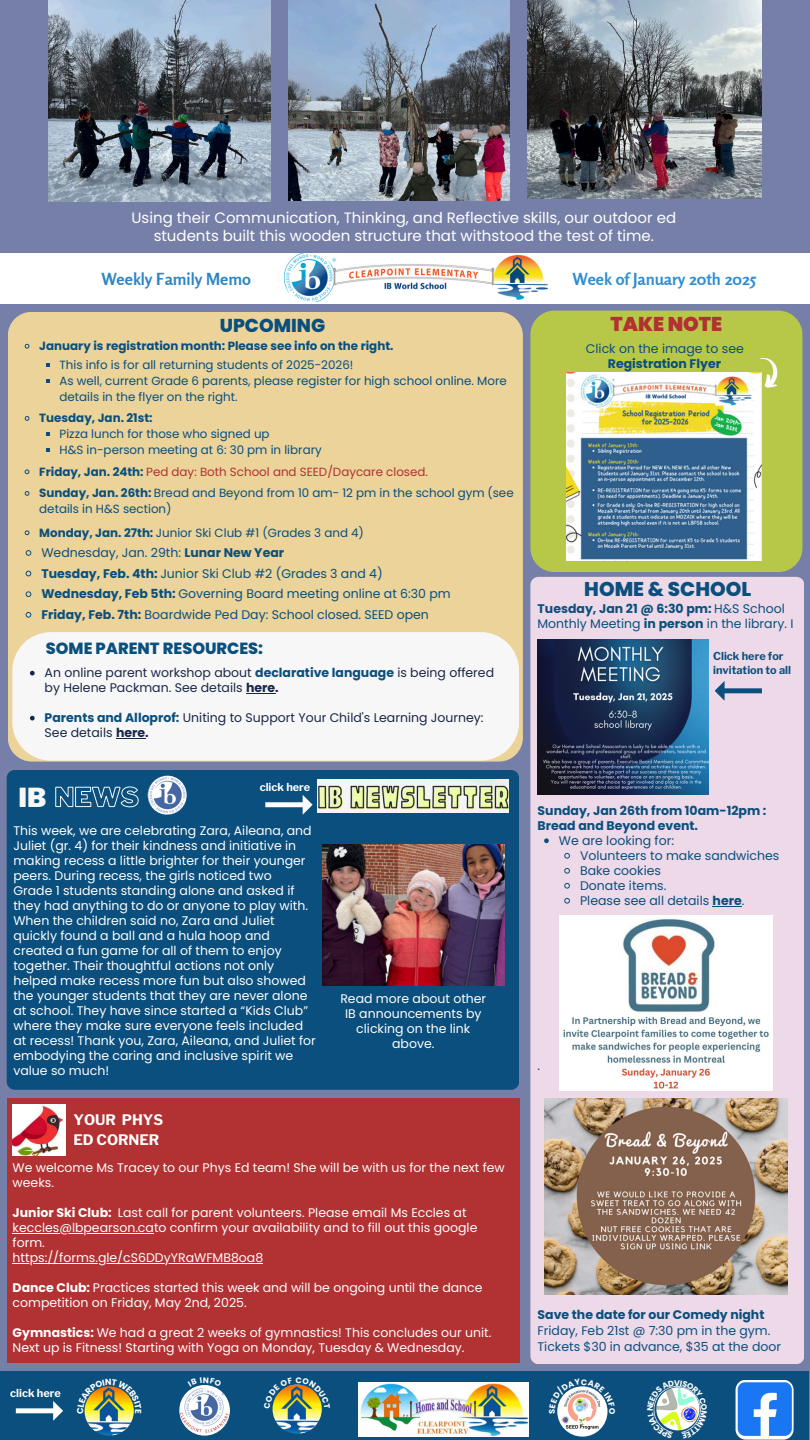
<style>
.page{position:relative;width:810px;height:1440px;background:#767fa7}
.page>*{position:absolute;margin:0;border:0;box-sizing:border-box;transform-origin:0 0}
.t1{font:800 19.88px "Poppins";color:#0a4f7d}
.t2{font:900 19.88px "Poppins";color:#b23133}
.t3{font:800 18.62px "Poppins";color:#0a4f7d}
.t4{font:700 16.62px "Rosario";color:#2f8dd1}
.t5{font:700 16.62px "Rosario";color:#2e85c4}
.t6{font:800 16.12px "Poppins";color:#0a4f7d}
.t7{font:15px/17.8px "Poppins";color:#fff;text-align:center}
.t8{font:700 14.38px/19.8px "Libre Franklin";color:#fff}
.t9{font:12.5px/15px "Poppins";color:#fff}
.t10{font:12.5px/16px "Poppins";color:#0a4f7d}
.t11{font:12.5px/15px "Poppins";color:#192746}
.t12{font:700 12.5px/15px "Poppins";color:#0a4f7d}
.t13{font:11.88px/16px "Poppins";color:#0a4f7d}
.t14{font:700 11.88px "Poppins";color:#0a4f7d}
.t15{font:11.88px "Poppins";color:#b23133}
.t16{font:700 10.88px/14.5px "Libre Franklin";color:#0a4f7d}
.t17{font:700 10.88px "Libre Franklin";color:#fff}
.s1{font-weight:700;color:#0a4f7d}
.s2{font-weight:700}
</style>
<div class="page">
<div style="left:0;top:254px;width:810px;height:50px;background:#fff"></div>
<div style="left:8px;top:312px;width:515px;height:450px;background:#ebd39a;border-radius:24px"></div>
<img style="left:284px;top:254px;width:264px;height:47px">
<div style="left:0;top:1371px;width:808px;height:68px;background:#0a4f7d"></div>
<img style="left:359px;top:1383px;width:169px;height:53px">
<img style="left:273px;top:1385px;width:49px;height:49px;border-radius:50%">
<img style="left:85px;top:1386px;width:49px;height:50px;border-radius:50%">
<img style="left:557px;top:1386px;width:51px;height:51px;border-radius:50%">
<img style="left:179px;top:1385px;width:51px;height:51px;border-radius:50%">
<svg style="left:736px;top:1380px;width:58px;height:60px;background:#5a9cf1"></svg>
<div style="left:530px;top:311px;width:272px;height:261px;background:#b7c849;border-radius:24px"></div>
<img style="left:566px;top:373px;width:195px;height:187px">
<svg style="left:748px;top:358px;width:30px;height:34px"></svg>
<div style="left:7px;top:770px;width:512px;height:320px;background:#0a4f7d;border-radius:8px"></div>
<div style="left:530px;top:577px;width:274px;height:787px;background:#edd9e8;border-radius:8px"></div>
<img style="left:318px;top:779px;width:191px;height:33px">
<svg style="left:265px;top:795px;width:47px;height:19px"></svg>
<svg style="left:55px;top:786px;width:84px;height:22px"></svg>
<img style="left:148px;top:776px;width:39px;height:39px;border-radius:50%">
<svg style="left:16px;top:1401px;width:47px;height:20px"></svg>
<div style="left:8px;top:1098px;width:512px;height:265px;background:#b23133"></div>
<img style="left:13px;top:1104px;width:52px;height:52px">
<img style="left:48px;top:0;width:222px;height:202px">
<img style="left:288px;top:0;width:222px;height:201px">
<img style="left:528px;top:0;width:234px;height:199px">
<div style="left:12px;top:632px;width:507px;height:129px;background:#f7f7f7"></div>
<svg style="left:544px;top:838px;width:5px;height:5px"></svg>
<svg style="left:564px;top:853px;width:6px;height:6px"></svg>
<svg style="left:564px;top:868px;width:6px;height:6px"></svg>
<svg style="left:564px;top:883px;width:6px;height:6px"></svg>
<svg style="left:564px;top:898px;width:6px;height:6px"></svg>
<svg style="left:713px;top:906px;width:29px;height:1px"></svg>
<img style="left:545px;top:1098px;width:243px;height:196px">
<img style="left:538px;top:640px;width:170px;height:155px">
<img style="left:559px;top:915px;width:213px;height:176px">
<svg style="left:715px;top:681px;width:47px;height:20px"></svg>
<img style="left:323px;top:845px;width:181px;height:140px">
<svg style="left:24px;top:343px;width:6px;height:6px"></svg>
<svg style="left:46px;top:363px;width:4px;height:4px"></svg>
<svg style="left:46px;top:379px;width:4px;height:4px"></svg>
<svg style="left:24px;top:416px;width:6px;height:5px"></svg>
<svg style="left:46px;top:432px;width:4px;height:4px"></svg>
<svg style="left:46px;top:448px;width:4px;height:4px"></svg>
<svg style="left:24px;top:469px;width:6px;height:6px"></svg>
<svg style="left:24px;top:491px;width:6px;height:5px"></svg>
<svg style="left:24px;top:530px;width:6px;height:6px"></svg>
<svg style="left:25px;top:550px;width:7px;height:6px"></svg>
<svg style="left:25px;top:570px;width:7px;height:7px"></svg>
<svg style="left:25px;top:591px;width:7px;height:6px"></svg>
<svg style="left:25px;top:612px;width:7px;height:6px"></svg>
<hr style="left:13px;top:1233px;width:141px;height:1px;background:#fff">
<hr style="left:13px;top:1263px;width:250px;height:1px;background:#fff">
<svg style="left:30px;top:671px;width:5px;height:4px"></svg>
<svg style="left:246px;top:693px;width:29px;height:1px"></svg>
<svg style="left:30px;top:716px;width:5px;height:4px"></svg>
<svg style="left:116px;top:738px;width:29px;height:1px"></svg>
<svg style="left:272px;top:1384px;width:50px;height:25px"></svg>
<svg style="left:653px;top:1386px;width:48px;height:47px"></svg>
<svg style="left:84px;top:1386px;width:50px;height:27px"></svg>
<svg style="left:557px;top:1386px;width:51px;height:28px"></svg>
<svg style="left:195px;top:1385px;width:19px;height:2px"></svg>
<p class="t7" style="left:132px;top:209px;width:546px">Using their Communication, Thinking, and Reflective skills, our outdoor ed students built this wooden structure that withstood the test of time.</p>
<p class="t5" style="left:102px;top:269px;width:151px">Weekly Family Memo</p>
<p class="t4" style="left:573px;top:269px;width:185px">Week of January 20th 2025</p>
<p class="t3" style="left:220px;top:312px;width:107px">UPCOMING</p>
<h1 class="t2" style="left:611px;top:310px;width:113px">TAKE NOTE</h1>
<p class="t14" style="left:39px;top:337px;width:356px">January is registration month: Please see info on the right.</p>
<p class="t13" style="left:59px;top:357px;width:295px">This info is for all returning students of 2025-2026!</p>
<p class="t13" style="left:59px;top:372px;width:449px">As well, current Grade 6 parents, please register for high school online. More details in the flyer on the right.</p>
<p class="t14" style="left:39px;top:410px;width:115px">Tuesday, Jan. 21st:</p>
<p class="t13" style="left:59px;top:426px;width:212px">Pizza lunch for those who signed up</p>
<p class="t13" style="left:59px;top:442px;width:264px">H&amp;S in-person meeting at 6: 30 pm in library</p>
<p class="t15" style="left:39px;top:463px;width:390px"><span class="s1">Friday, Jan. 24th:</span> Ped day: Both School and SEED/Daycare closed.</p>
<p class="t13" style="left:39px;top:485px;width:476px"><span class="s2">Sunday, Jan. 26th:</span> Bread and Beyond from 10 am- 12 pm in the school gym (see details in H&amp;S section)</p>
<p class="t13" style="left:39px;top:524px;width:326px"><span class="s2">Monday, Jan. 27th:</span> Junior Ski Club #1 (Grades 3 and 4)</p>
<p class="t10" style="left:41px;top:545px;width:244px">Wednesday, Jan. 29th: <span class="s2">Lunar New Year</span></p>
<p class="t10" style="left:41px;top:565px;width:343px"><span class="s2">Tuesday, Feb. 4th:</span> Junior Ski Club #2 (Grades 3 and 4)</p>
<p class="t10" style="left:41px;top:586px;width:411px"><span class="s2">Wednesday, Feb 5th:</span> Governing Board meeting online at 6:30 pm</p>
<p class="t10" style="left:41px;top:607px;width:389px"><span class="s2">Friday, Feb. 7th:</span> Boardwide Ped Day: School closed. SEED open</p>
<p class="t6" style="left:46px;top:637px;width:219px">SOME PARENT RESOURCES:</p>
<p class="t11" style="left:45px;top:665px;width:451px">An online parent workshop about <span class="s1">declarative language</span> is being offered by Helene Packman. See details <span class="s2">here.</span></p>
<p class="t11" style="left:45px;top:710px;width:440px"><span class="s1">Parents and Alloprof:</span> Uniting to Support Your Child's Learning Journey:<br>See details <span class="s2">here.</span></p>
<p class="t17" style="left:260px;top:780px;width:52px">click here</p>
<p class="t9" style="left:13px;top:823px;width:304px">This week, we are celebrating Zara, Aileana, and Juliet (gr. 4) for their kindness and initiative in making recess a little brighter for their younger peers. During recess, the girls noticed two<br>Grade 1 students standing alone and asked if they had anything to do or anyone to play with.<br>When the children said no, Zara and Juliet quickly found a ball and a hula hoop and created a fun game for all of them to enjoy together. Their thoughtful actions not only helped make recess more fun but also showed the younger students that they are never alone at school. They have since started a “Kids Club” where they make sure everyone feels included at recess! Thank you, Zara, Aileana, and Juliet for embodying the caring and inclusive spirit we value so much!</p>
<p class="t9" style="left:340px;top:992px;width:147px;text-align:center">Read more about other<br>IB announcements by clicking on the link above.</p>
<p class="t8" style="left:73px;top:1110px;width:91px">YOUR PHYS<br>ED CORNER</p>
<p class="t9" style="left:13px;top:1161px;width:494px">We welcome Ms Tracey to our Phys Ed team! She will be with us for the next few weeks.</p>
<p class="t9" style="left:13px;top:1206px;width:466px"><span class="s2">Junior Ski Club:</span> Last call for parent volunteers. Please email Ms Eccles at keccles@lbpearson.cato confirm your availability and to fill out this google form.<br>https://forms.gle/cS6DDyYRaWFMB8oa8</p>
<p class="t9" style="left:13px;top:1281px;width:471px"><span class="s2">Dance Club:</span> Practices started this week and will be ongoing until the dance competition on Friday, May 2nd, 2025.</p>
<p class="t9" style="left:13px;top:1326px;width:480px"><span class="s2">Gymnastics:</span> We had a great 2 weeks of gymnastics! This concludes our unit.<br>Next up is Fitness! Starting with Yoga on Monday, Tuesday &amp; Wednesday.</p>
<p class="t17" style="left:10px;top:1387px;width:52px">click here</p>
<p class="t10" style="left:586px;top:340px;width:159px">Click on the image to see</p>
<p class="t12" style="left:608px;top:356px;width:115px">Registration Flyer</p>
<h1 class="t1" style="left:584px;top:575px;width:168px">HOME &amp; SCHOOL</h1>
<h6 class="t10" style="left:538px;top:602px;width:257px;line-height:15px"><span class="s2">Tuesday, Jan 21 @ 6:30 pm:</span> H&amp;S School<br>Monthly Meeting <span class="s2">in person</span> in the library. I</h6>
<p class="t16" style="left:713px;top:649px;width:79px">Click here for invitation to all</p>
<p class="t12" style="left:538px;top:803px;width:230px">Sunday, Jan 26th from 10am-12pm :<br>Bread and Beyond event.</p>
<p class="t10" style="left:559px;top:833px;width:117px">We are looking for:</p>
<p class="t10" style="left:580px;top:848px;width:201px">Volunteers to make sandwiches</p>
<p class="t10" style="left:580px;top:863px;width:82px">Bake cookies</p>
<p class="t10" style="left:580px;top:878px;width:88px">Donate items.</p>
<p class="t10" style="left:580px;top:893px;width:166px">Please see all details <span class="s2">here</span>.</p>
<p class="t10" style="left:538px;top:1058px;width:4px">.</p>
<p class="t10" style="left:538px;top:1307px;width:245px"><span class="s2">Save the date for our Comedy night<br></span>Friday, Feb 21st @ 7:30 pm in the gym.<br>Tickets $30 in advance, $35 at the door</p>
</div>
